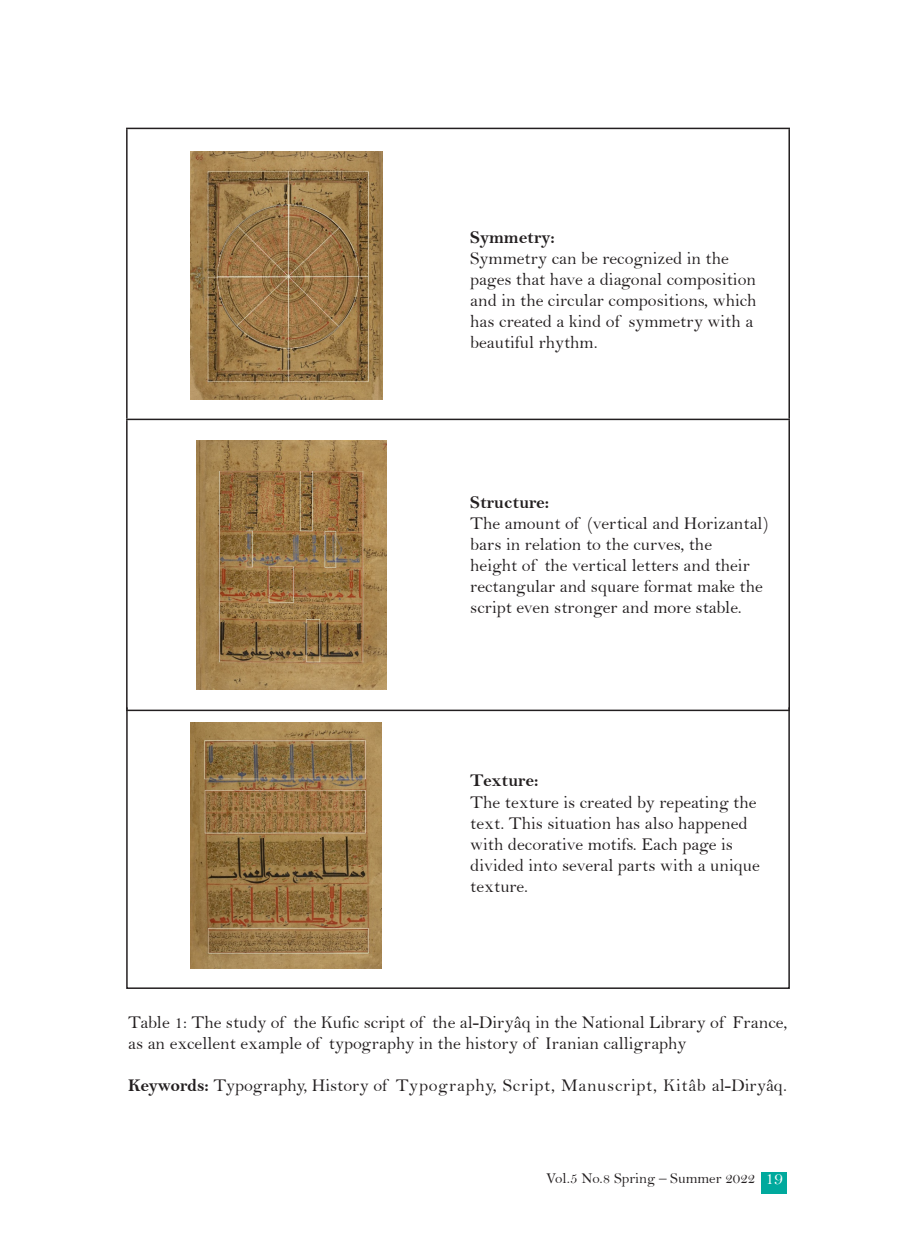
<style>
.page{position:relative;width:915px;height:1234px;background:#fff}
.page>*{position:absolute;margin:0;border:0;box-sizing:border-box;transform-origin:0 0}
.t1{font:18px/21px "Bell";color:#231f20}
.t2{font:18px "Bell";letter-spacing:.04em;color:#231f20}
.t3{font:18px "Bell MT Bold";color:#231f20}
.t4{font:18px "Bell";color:#fff}
.t5{font:15px "Bell";color:#231f20}
.s1{font-family:"Bell MT Bold"}
</style>
<div class="page">
<img style="left:190px;top:722px;width:191px;height:246px">
<img style="left:197px;top:440px;width:189px;height:249px">
<img style="left:190px;top:151px;width:192px;height:249px">
<hr style="left:126px;top:128px;width:663px;height:1px;background:#231f20">
<hr style="left:126px;top:129px;width:1px;height:289px;background:#231f20">
<hr style="left:788px;top:129px;width:1px;height:289px;background:#231f20">
<hr style="left:126px;top:418px;width:663px;height:2px;background:#231f20">
<hr style="left:126px;top:420px;width:1px;height:289px;background:#231f20">
<hr style="left:788px;top:420px;width:1px;height:289px;background:#231f20">
<hr style="left:126px;top:709px;width:663px;height:2px;background:#231f20">
<div style="left:761px;top:1171px;width:25px;height:22px;background:#00a99d"></div>
<p class="t3" style="left:470px;top:226px;width:86px">Symmetry:</p>
<p class="t1" style="left:470px;top:247px;width:260px">Symmetry can be recognized in the</p>
<p class="t1" style="left:470px;top:268px;width:287px">pages that have a diagonal composition</p>
<p class="t1" style="left:470px;top:289px;width:288px">and in the circular compositions, which</p>
<p class="t1" style="left:628px;top:310px;width:126px">symmetry with a</p>
<p class="t1" style="left:470px;top:310px;width:151px">has created a kind of beautiful rhythm.</p>
<p class="t3" style="left:470px;top:492px;width:80px">Structure:</p>
<p class="t1" style="left:587px;top:513px;width:182px">(vertical and Horizantal(</p>
<p class="t1" style="left:470px;top:513px;width:110px">The amount of</p>
<p class="t1" style="left:470px;top:534px;width:243px">bars in relation to the curves, the</p>
<p class="t1" style="left:544px;top:555px;width:207px">the vertical letters and their</p>
<p class="t1" style="left:470px;top:555px;width:294px">height of<br>rectangular and square format make the script even stronger and more stable.</p>
<p class="t1" style="left:470px;top:770px;width:291px"><span class="s1">Texture:<br></span>The texture is created by repeating the text. This situation has also happened with decorative motifs. Each page is divided into several parts with a unique texture.</p>
<p class="t1" style="left:128px;top:1011px;width:158px">Table 1: The study of</p>
<p class="t1" style="left:432px;top:1011px;width:293px">the al-Diryâq in the National Library of</p>
<p class="t1" style="left:293px;top:1011px;width:132px">the Kufic script of</p>
<p class="t1" style="left:732px;top:1011px;width:56px">France,</p>
<p class="t1" style="left:128px;top:1032px;width:193px">as an excellent example of</p>
<p class="t1" style="left:545px;top:1032px;width:143px">Iranian calligraphy</p>
<p class="t1" style="left:329px;top:1032px;width:209px">typography in the history of</p>
<p class="t2" style="left:396px;top:1074px;width:392px">Typography, Script, Manuscript, Kitâb al-Diryâq.</p>
<p class="t1" style="left:128px;top:1074px;width:260px"><span class="s1">Keywords:</span> Typography, History of</p>
<p class="t5" style="left:546px;top:1168px;width:211px">Vol.5 No.8 Spring – Summer 2022</p>
<p class="t4" style="left:765px;top:1167px;width:19px">19</p>
</div>
